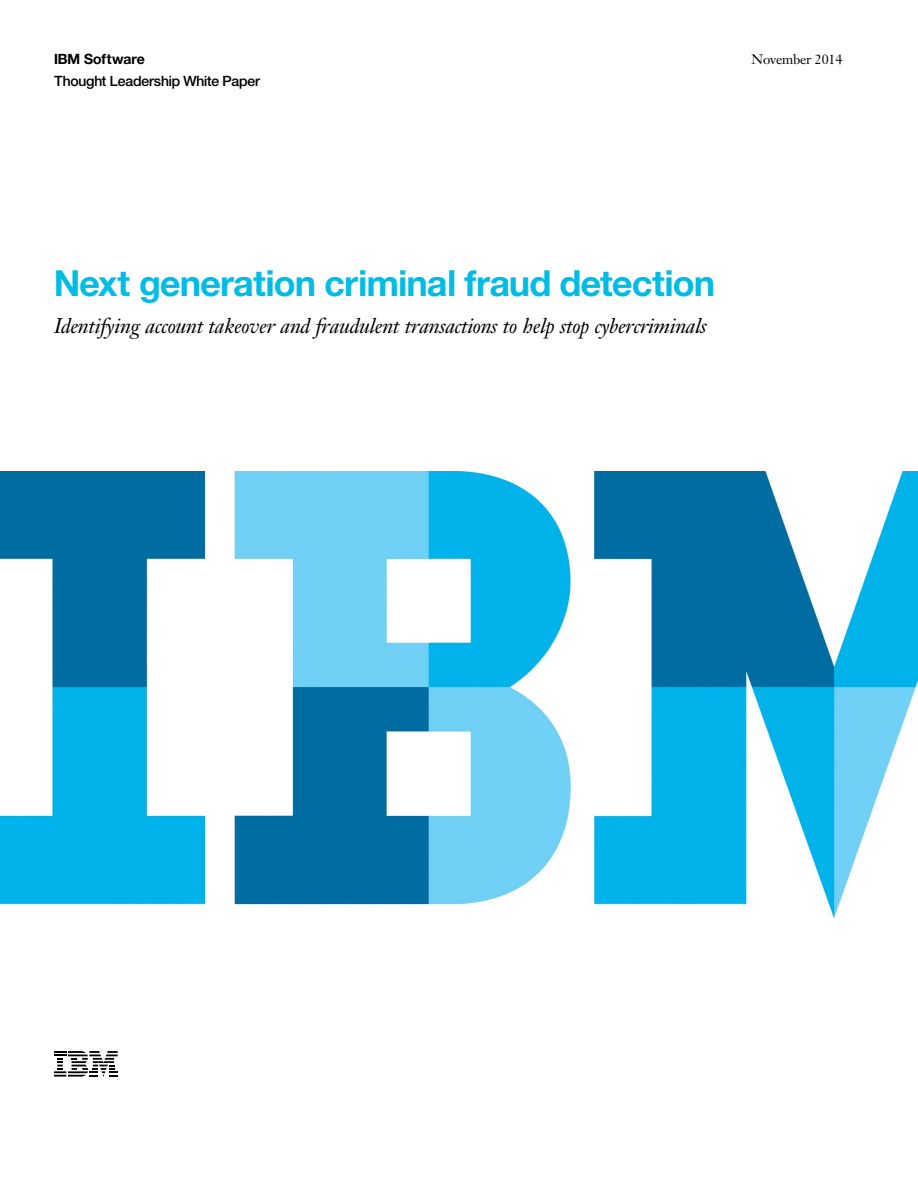
<style>
.page{position:relative;width:918px;height:1188px;background:#fff}
.page>*{position:absolute;margin:0;border:0;box-sizing:border-box;transform-origin:0 0}
.t1{font:700 36px "Helv Neuefor IBM";letter-spacing:-.01em;color:#00bce4}
.t2{font:italic 21px "Janson Text LT Pro";letter-spacing:-.015em;color:#000}
.t3{font:500 14.25px/22.5px "Helv Neuefor IBM";letter-spacing:-.01em;color:#000}
.t4{font:13.5px "Janson Text LT Pro";letter-spacing:-.015em;color:#000}
.s1{font-weight:700}
</style>
<div class="page">
<svg style="left:54px;top:1051px;width:64px;height:26px"></svg>
<img style="left:0;top:472px;width:918px;height:446px">
<p class="t3" style="left:54px;top:47px;width:208px"><span class="s1">IBM Software<br></span>Thought Leadership White Paper</p>
<p class="t4" style="left:751px;top:51px;width:92px">November 2014</p>
<h1 class="t1" style="left:54px;top:260px;width:662px">Next generation criminal fraud detection</h1>
<h2 class="t2" style="left:54px;top:313px;width:654px">Identifying account takeover and fraudulent transactions to help stop cybercriminals</h2>
</div>
